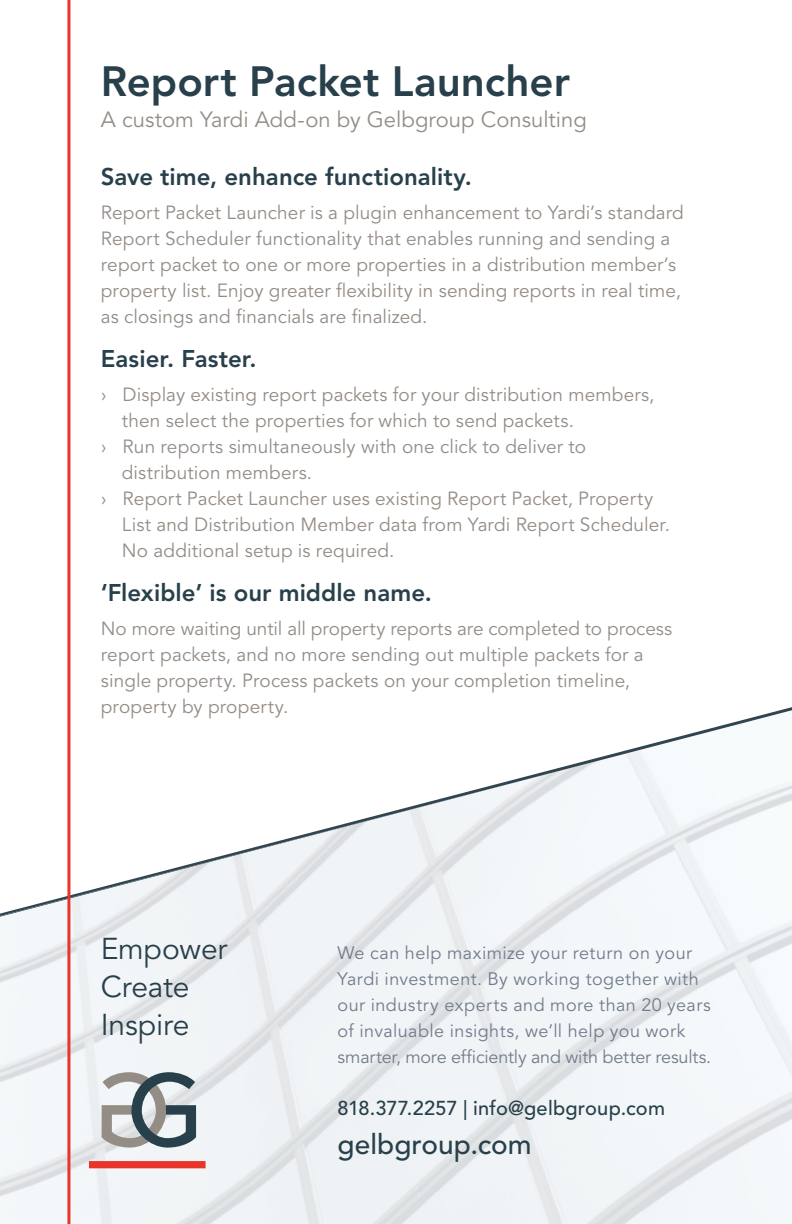
<style>
.page{position:relative;width:792px;height:1224px;background:#fff}
.page>*{position:absolute;margin:0;border:0;box-sizing:border-box;transform-origin:0 0}
.t1{font:800 42px "Avenir LT Std";color:#28404b}
.t2{font:30px/38px "Avenir LT Std";letter-spacing:-.01em;color:#28404b}
.t3{font:500 28px "Avenir LT Std";color:#28404b}
.t4{font:800 24px "Avenir LT Std";letter-spacing:.005em;color:#28404b}
.t5{font:22px "Avenir LT Std";color:#948c86}
.t6{font:500 20px "Avenir LT Std";letter-spacing:.01em;color:#28404b}
.t7{font:19px/26px "Avenir LT Std";letter-spacing:.01em;color:#948c86}
.t8{font:18px/26px "Avenir LT Std";letter-spacing:.025em;color:#717c8c}
</style>
<div class="page">
<svg style="left:70px;top:707px;width:722px;height:209px"></svg>
<img style="left:0;top:757px;width:613px;height:160px">
<hr style="left:67px;top:0;width:3px;height:1224px;background:#e8342c">
<div style="left:89px;top:1161px;width:117px;height:7px;background:#e9342c"></div>
<svg style="left:102px;top:1072px;width:94px;height:76px"></svg>
<h1 class="t1" style="left:101px;top:56px;width:471px">Report Packet Launcher</h1>
<p class="t5" style="left:101px;top:106px;width:488px">A custom Yardi Add-on by Gelbgroup Consulting</p>
<p class="t4" style="left:101px;top:162px;width:373px">Save time, enhance functionality.</p>
<p class="t7" style="left:101px;top:200px;width:585px">Report Packet Launcher is a plugin enhancement to Yardi’s standard Report Scheduler functionality that enables running and sending a report packet to one or more properties in a distribution member’s property list. Enjoy greater flexibility in sending reports in real time, as closings and financials are finalized.</p>
<p class="t4" style="left:101px;top:344px;width:157px">Easier. Faster.</p>
<p class="t7" style="left:101px;top:382px;width:555px">› Display existing report packets for your distribution members,</p>
<p class="t7" style="left:122px;top:408px;width:454px">then select the properties for which to send packets.</p>
<p class="t7" style="left:101px;top:434px;width:487px">› Run reports simultaneously with one click to deliver to</p>
<p class="t7" style="left:122px;top:460px;width:192px">distribution members.</p>
<p class="t7" style="left:101px;top:486px;width:554px">› Report Packet Launcher uses existing Report Packet, Property</p>
<p class="t7" style="left:122px;top:512px;width:550px">List and Distribution Member data from Yardi Report Scheduler.</p>
<p class="t7" style="left:122px;top:538px;width:274px">No additional setup is required.</p>
<p class="t4" style="left:101px;top:578px;width:333px">‘Flexible’ is our middle name.</p>
<p class="t7" style="left:101px;top:616px;width:573px">No more waiting until all property reports are completed to process report packets, and no more sending out multiple packets for a single property. Process packets on your completion timeline, property by property.</p>
<h2 class="t2" style="left:101px;top:930px;width:128px">Empower<br>Create<br>Inspire</h2>
<p class="t8" style="left:338px;top:940px;width:375px">We can help maximize your return on your Yardi investment. By working together with our industry experts and more than 20 years of invaluable insights, we’ll help you work smarter, more efficiently and with better results.</p>
<p class="t6" style="left:338px;top:1096px;width:329px">818.377.2257 | info@gelbgroup.com</p>
<h3 class="t3" style="left:338px;top:1128px;width:196px">gelbgroup.com</h3>
</div>
